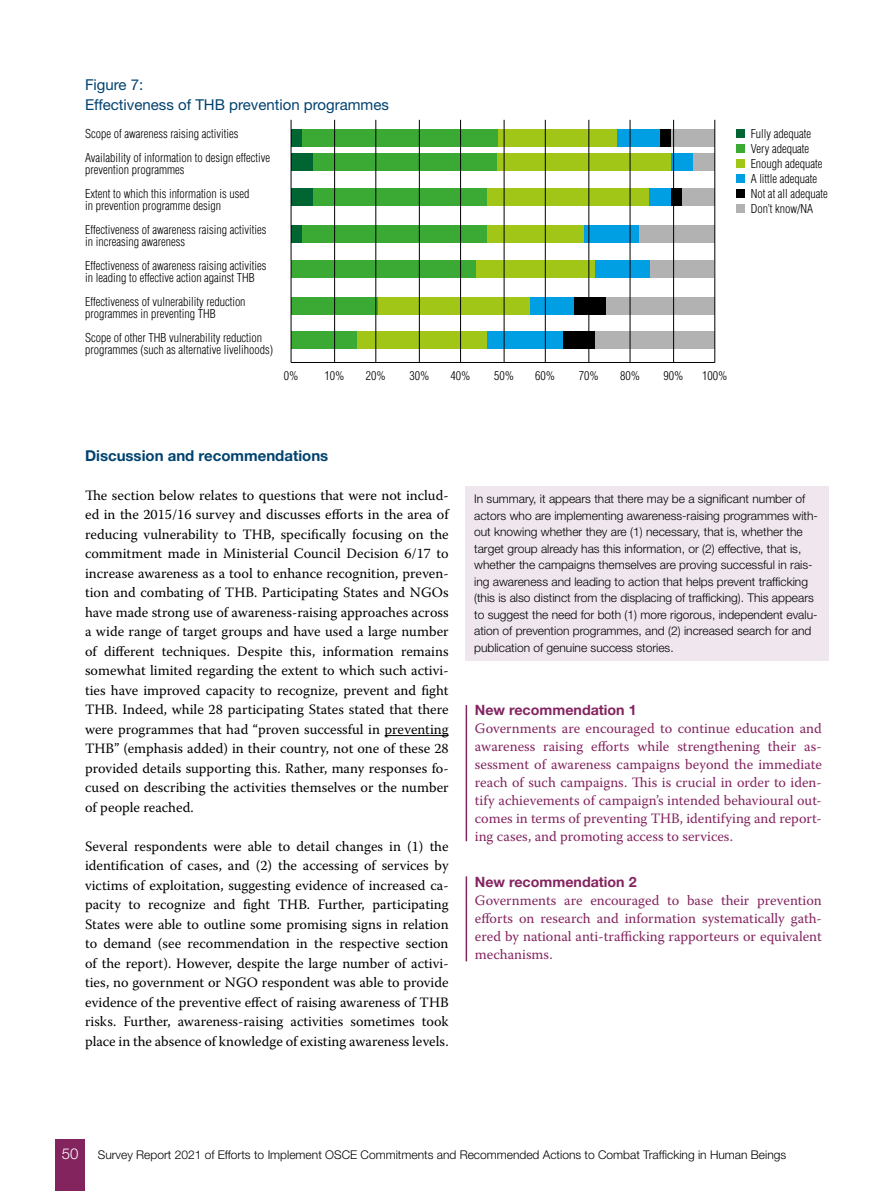
<style>
.page{position:relative;width:893px;height:1191px;background:#fff}
.page>*{position:absolute;margin:0;border:0;box-sizing:border-box;transform-origin:0 0}
.t1{font:15px/19.5px "Helvetica Neue LT Std";color:#00426f}
.t2{font:700 15px "Helvetica Neue LT Std";color:#00426f}
.t3{font:300 15px "Helvetica Neue LT Std";color:#fff}
.t4{font:14.25px/19.5px "Warnock Pro";color:#000;text-align:justify}
.t5{font:14.25px/18px "Warnock Pro";color:#83245f;text-align:justify}
.t6{font:700 14.25px "Helvetica Neue LT Std";color:#83245f}
.t7{font:300 12px/16.5px "Helvetica Neue LT Std";color:#000}
.t8{font:300 condensed 12px/24px "Helvetica LT Std";color:#000}
</style>
<div class="page">
<div style="left:55px;top:1140px;width:30px;height:51px;background:#83245f"></div>
<hr style="left:385px;top:735px;width:64px;height:1px;background:#000">
<div style="left:649px;top:260px;width:65px;height:18px;background:#b3b2b2"></div>
<div style="left:595px;top:260px;width:54px;height:18px;background:#009fe3"></div>
<div style="left:476px;top:260px;width:119px;height:18px;background:#a2c617"></div>
<div style="left:291px;top:260px;width:185px;height:18px;background:#3aaa35"></div>
<div style="left:606px;top:297px;width:109px;height:18px;background:#b3b2b2"></div>
<div style="left:574px;top:297px;width:32px;height:18px;background:#000"></div>
<div style="left:530px;top:297px;width:44px;height:18px;background:#009fe3"></div>
<div style="left:378px;top:297px;width:152px;height:18px;background:#a2c617"></div>
<div style="left:291px;top:297px;width:87px;height:18px;background:#3aaa35"></div>
<div style="left:595px;top:331px;width:119px;height:18px;background:#b3b2b2"></div>
<div style="left:563px;top:331px;width:32px;height:18px;background:#000"></div>
<div style="left:487px;top:331px;width:76px;height:18px;background:#009fe3"></div>
<div style="left:356px;top:331px;width:131px;height:18px;background:#a2c617"></div>
<div style="left:291px;top:331px;width:65px;height:18px;background:#3aaa35"></div>
<div style="left:638px;top:225px;width:77px;height:17px;background:#b3b2b2"></div>
<div style="left:584px;top:225px;width:54px;height:17px;background:#009fe3"></div>
<div style="left:486px;top:225px;width:98px;height:17px;background:#a2c617"></div>
<div style="left:302px;top:225px;width:184px;height:17px;background:#3aaa35"></div>
<div style="left:291px;top:225px;width:11px;height:17px;background:#006533"></div>
<div style="left:681px;top:188px;width:34px;height:17px;background:#b3b2b2"></div>
<div style="left:671px;top:188px;width:10px;height:17px;background:#000"></div>
<div style="left:649px;top:188px;width:22px;height:17px;background:#009fe3"></div>
<div style="left:486px;top:188px;width:163px;height:17px;background:#a2c617"></div>
<div style="left:313px;top:188px;width:173px;height:17px;background:#3aaa35"></div>
<div style="left:291px;top:188px;width:22px;height:17px;background:#006533"></div>
<div style="left:692px;top:153px;width:23px;height:18px;background:#b3b2b2"></div>
<div style="left:671px;top:153px;width:22px;height:18px;background:#009fe3"></div>
<div style="left:497px;top:153px;width:174px;height:18px;background:#a2c617"></div>
<div style="left:313px;top:153px;width:184px;height:18px;background:#3aaa35"></div>
<div style="left:291px;top:153px;width:22px;height:18px;background:#006533"></div>
<div style="left:671px;top:129px;width:43px;height:17px;background:#b3b2b2"></div>
<div style="left:660px;top:129px;width:11px;height:17px;background:#000"></div>
<div style="left:617px;top:129px;width:43px;height:17px;background:#009fe3"></div>
<div style="left:497px;top:129px;width:120px;height:17px;background:#a2c617"></div>
<div style="left:302px;top:129px;width:195px;height:17px;background:#3aaa35"></div>
<div style="left:291px;top:129px;width:11px;height:17px;background:#006533"></div>
<div style="left:736px;top:129px;width:9px;height:9px;background:#006533"></div>
<div style="left:736px;top:144px;width:9px;height:9px;background:#3aaa35"></div>
<div style="left:736px;top:159px;width:9px;height:9px;background:#a2c617"></div>
<div style="left:736px;top:173px;width:9px;height:9px;background:#009fe3"></div>
<div style="left:736px;top:189px;width:9px;height:9px;background:#000"></div>
<div style="left:736px;top:203px;width:9px;height:9px;background:#b3b2b2"></div>
<hr style="left:291px;top:362px;width:424px;height:1px;background:#000">
<hr style="left:291px;top:120px;width:1px;height:242px;background:#000">
<hr style="left:376px;top:120px;width:1px;height:242px;background:#000">
<hr style="left:460px;top:120px;width:1px;height:242px;background:#000">
<hr style="left:545px;top:120px;width:1px;height:242px;background:#000">
<hr style="left:630px;top:120px;width:1px;height:242px;background:#000">
<hr style="left:714px;top:120px;width:1px;height:242px;background:#000">
<hr style="left:334px;top:120px;width:1px;height:242px;background:#000">
<hr style="left:419px;top:120px;width:1px;height:242px;background:#000">
<hr style="left:504px;top:120px;width:1px;height:242px;background:#000">
<hr style="left:589px;top:120px;width:1px;height:242px;background:#000">
<hr style="left:673px;top:120px;width:1px;height:242px;background:#000">
<div style="left:466px;top:486px;width:363px;height:174px;background:#f0e7ee"></div>
<hr style="left:466px;top:705px;width:1px;height:136px;background:#83245f">
<hr style="left:466px;top:876px;width:1px;height:85px;background:#83245f">
<p class="t1" style="left:85px;top:75px;width:305px">Figure 7:<br>Effectiveness of THB prevention programmes</p>
<p class="t8" style="left:85px;top:121px;width:187px">Scope of awareness raising activities<br>Availability of information to design effective</p>
<p class="t8" style="left:85px;top:157px;width:166px">prevention programmes<br>Extent to which this information is used</p>
<p class="t8" style="left:85px;top:193px;width:183px">in prevention programme design<br>Effectiveness of awareness raising activities</p>
<p class="t8" style="left:85px;top:229px;width:183px">in increasing awareness<br>Effectiveness of awareness raising activities</p>
<p class="t8" style="left:85px;top:265px;width:171px">in leading to effective action against THB<br>Effectiveness of vulnerability reduction</p>
<p class="t8" style="left:85px;top:301px;width:179px">programmes in preventing THB<br>Scope of other THB vulnerability reduction</p>
<p class="t8" style="left:85px;top:337px;width:189px">programmes (such as alternative livelihoods)</p>
<p class="t8" style="left:284px;top:363px;width:16px">0%</p>
<p class="t8" style="left:325px;top:363px;width:21px">10%</p>
<p class="t8" style="left:366px;top:363px;width:21px">20%</p>
<p class="t8" style="left:409px;top:363px;width:21px">30%</p>
<p class="t8" style="left:451px;top:363px;width:21px">40%</p>
<p class="t8" style="left:494px;top:363px;width:21px">50%</p>
<p class="t8" style="left:535px;top:363px;width:21px">60%</p>
<p class="t8" style="left:579px;top:363px;width:21px">70%</p>
<p class="t8" style="left:620px;top:363px;width:21px">80%</p>
<p class="t8" style="left:664px;top:363px;width:21px">90%</p>
<p class="t8" style="left:702px;top:363px;width:27px">100%</p>
<p class="t8" style="left:751px;top:126px;width:79px;line-height:15px">Fully adequate<br>Very adequate<br>Enough adequate<br>A little adequate<br>Not at all adequate<br>Don’t know/NA</p>
<p class="t2" style="left:85px;top:446px;width:245px">Discussion and recommendations</p>
<p class="t4" style="left:85px;top:485px;width:365px">The section below relates to questions that were not includ&shy;ed in the 2015/16 survey and discusses efforts in the area of reducing vulnerability to THB, specifically focusing on the commitment made in Ministerial Council Decision 6/17 to increase awareness as a tool to enhance recognition, preven&shy;tion and combating of THB. Participating States and NGOs have made strong use of awareness-raising approaches across a wide range of target groups and have used a large number of different techniques. Despite this, information remains somewhat limited regarding the extent to which such activi&shy;ties have improved capacity to recognize, prevent and fight THB. Indeed, while 28 participating States stated that there were programmes that had “proven successful in preventing THB” (emphasis added) in their country, not one of these 28 provided details supporting this. Rather, many responses fo&shy;cused on describing the activities themselves or the number of people reached.</p>
<p class="t4" style="left:85px;top:836px;width:365px">Several respondents were able to detail changes in (1) the identification of cases, and (2) the accessing of services by victims of exploitation, suggesting evidence of increased ca&shy;pacity to recognize and fight THB. Further, participating States were able to outline some promising signs in relation to demand (see recommendation in the respective section of the report). However, despite the large number of activi&shy;ties, no government or NGO respondent was able to provide evidence of the preventive effect of raising awareness of THB risks. Further, awareness-raising activities sometimes took place in the absence of knowledge of existing awareness levels.</p>
<p class="t7" style="left:474px;top:490px;width:345px">In summary, it appears that there may be a significant number of actors who are implementing awareness-raising programmes with&shy;out knowing whether they are (1) necessary, that is, whether the target group already has this information, or (2) effective, that is, whether the campaigns themselves are proving successful in rais&shy;ing awareness and leading to action that helps prevent trafficking (this is also distinct from the displacing of trafficking). This appears to suggest the need for both (1) more rigorous, independent evalu&shy;ation of prevention programmes, and (2) increased search for and publication of genuine success stories.</p>
<p class="t6" style="left:475px;top:701px;width:163px">New recommendation 1</p>
<p class="t5" style="left:475px;top:719px;width:348px">Governments are encouraged to continue education and awareness raising efforts while strengthening their as&shy;sessment of awareness campaigns beyond the immediate reach of such campaigns. This is crucial in order to iden&shy;tify achievements of campaign’s intended behavioural out&shy;comes in terms of preventing THB, identifying and report&shy;ing cases, and promoting access to services.</p>
<p class="t6" style="left:475px;top:872px;width:163px">New recommendation 2</p>
<p class="t5" style="left:475px;top:890px;width:348px">Governments are encouraged to base their prevention efforts on research and information systematically gath&shy;ered by national anti-trafficking rapporteurs or equivalent mechanisms.</p>
<p class="t3" style="left:62px;top:1144px;width:18px">50</p>
<p class="t7" style="left:98px;top:1146px;width:690px">Survey Report 2021 of Efforts to Implement OSCE Commitments and Recommended Actions to Combat Trafficking in Human Beings</p>
</div>
